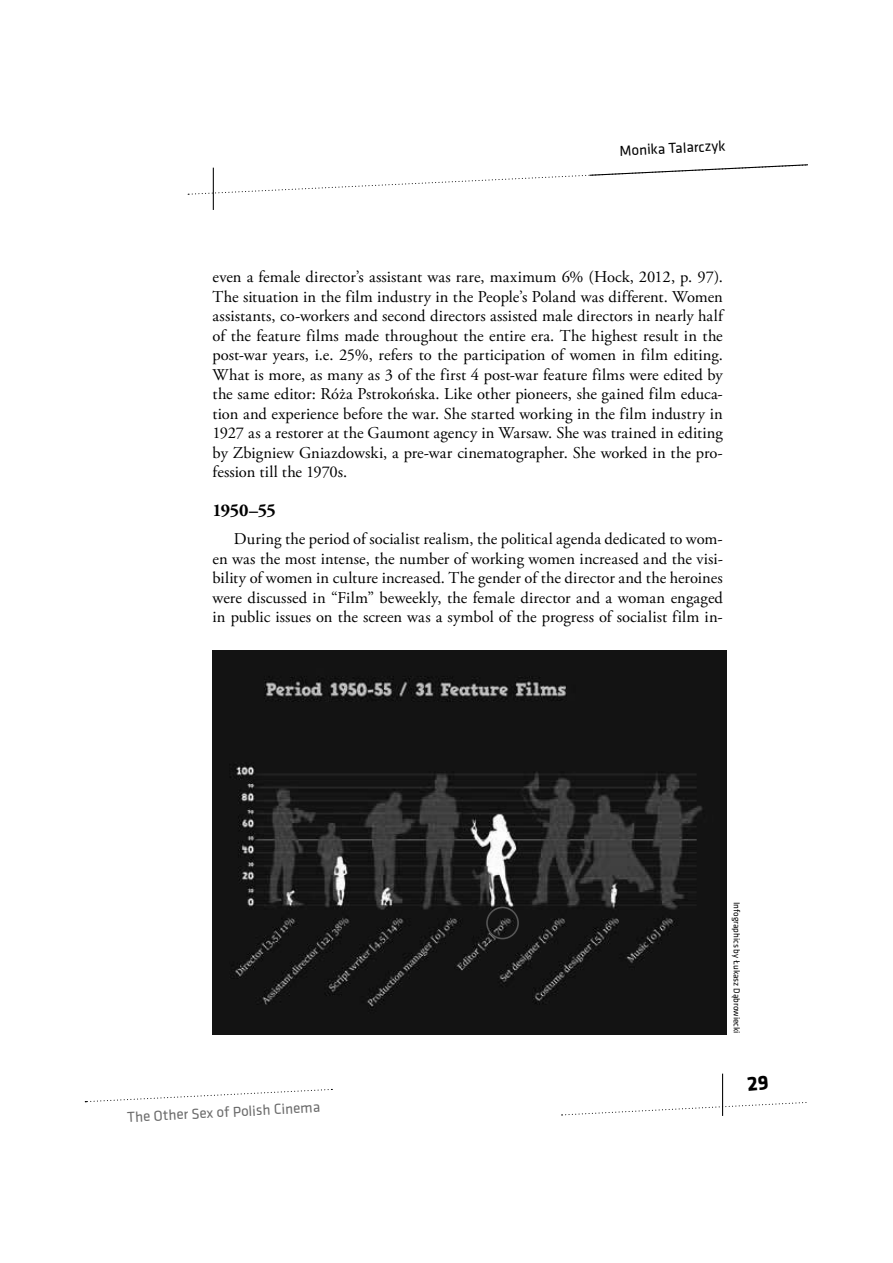
<style>
.page{position:relative;width:893px;height:1263px;background:#fff}
.page>*{position:absolute;margin:0;border:0;box-sizing:border-box;transform-origin:0 0}
.t1{font:700 18px "Adobe Garamond Pro";letter-spacing:-.03em;color:#000}
.t2{font:16.5px/19.5px "Adobe Garamond Pro";color:#000;text-align:justify}
.t3{font:15px "Klavika";color:#6b6b6b}
.t4{font:15px "Klavika";color:#000}
.t5{font:9px "Klavika";color:#000}
</style>
<div class="page">
<svg style="left:188px;top:164px;width:620px;height:31px"></svg>
<hr style="left:213px;top:168px;width:1px;height:42px;background:#000">
<svg style="left:85px;top:1089px;width:247px;height:14px"></svg>
<svg style="left:561px;top:1100px;width:246px;height:16px"></svg>
<hr style="left:722px;top:1074px;width:1px;height:42px;background:#000">
<img style="left:213px;top:650px;width:514px;height:385px">
<div style="left:486px;top:907px;width:33px;height:32px;border:2px solid #555;border-radius:50%"></div>
<p class="t4" style="left:619px;top:145px;width:107px;rotate:-3deg">Monika Talarczyk</p>
<p class="t2" style="left:213px;top:268px;width:512px">even a female director’s assistant was rare, maximum 6% (Hock, 2012, p. 97).<br>The situation in the film industry in the People’s Poland was different. Women assistants, co-workers and second directors assisted male directors in nearly half of the feature films made throughout the entire era. The highest result in the post-war years, i.e. 25%, refers to the participation of women in film editing.<br>What is more, as many as 3 of the first 4 post-war feature films were edited by the same editor: Róża Pstrokońska. Like other pioneers, she gained film educa&shy;tion and experience before the war. She started working in the film industry in 1927 as a restorer at the Gaumont agency in Warsaw. She was trained in editing by Zbigniew Gniazdowski, a pre-war cinematographer. She worked in the pro&shy;fession till the 1970s.</p>
<p class="t1" style="left:213px;top:500px;width:65px">1950–55</p>
<p class="t2" style="left:213px;top:531px;width:512px;text-indent:21px">During the period of socialist realism, the political agenda dedicated to wom&shy;en was the most intense, the number of working women increased and the visi&shy;bility of women in culture increased. The gender of the director and the heroines were discussed in “Film” beweekly, the female director and a woman engaged in public issues on the screen was a symbol of the progress of socialist film in-</p>
<p class="t3" style="left:127px;top:1111px;width:195px;rotate:-3deg">The Other Sex of Polish Cinema</p>
<p class="t5" style="left:740px;top:902px;width:133px;rotate:90deg">Infographics by Łukasz Dąbrowiecki</p>
</div>
